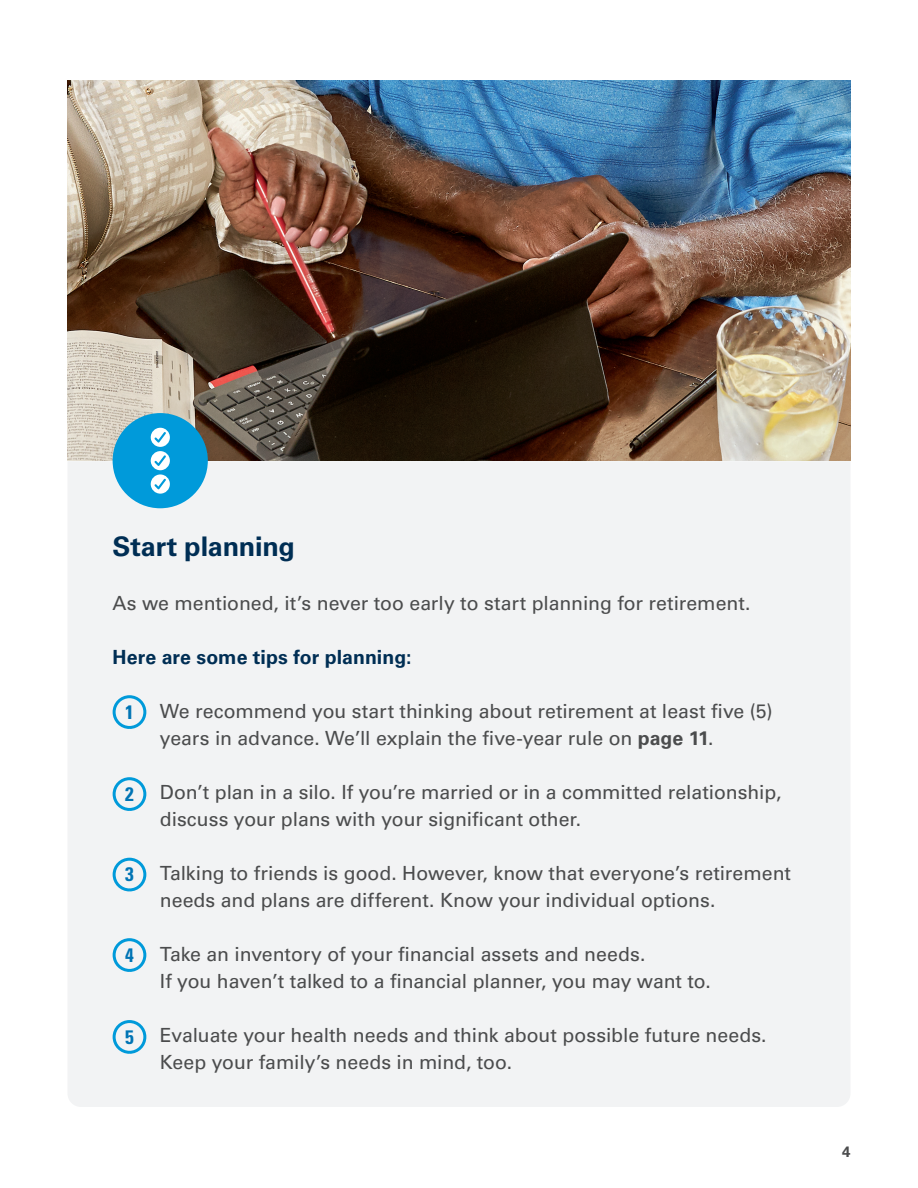
<style>
.page{position:relative;width:918px;height:1188px;background:#fff}
.page>*{position:absolute;margin:0;border:0;box-sizing:border-box;transform-origin:0 0}
.t1{font:700 27px "Univers LT Std";letter-spacing:-.01em;color:#002e54}
.t2{font:19.5px/27px "Univers LT Std";letter-spacing:-.005em;color:#4b4c4d}
.t3{font:700 19.5px "Univers LT Std";letter-spacing:.005em;color:#002e54}
.t4{font:700 condensed 19.5px "Univers LT Std";color:#0074b4}
.t5{font:700 15px "Univers LT Std";color:#4b4c4d}
.s1{font-weight:700}
</style>
<div class="page">
<img style="left:68px;top:81px;width:782px;height:380px">
<div style="left:68px;top:461px;width:782px;height:646px;background:#f2f3f4"></div>
<div style="left:113px;top:413px;width:95px;height:95px;background:#009ada;border-radius:50%"></div>
<svg style="left:151px;top:428px;width:19px;height:66px"></svg>
<div style="left:113px;top:695px;width:33px;height:34px;border:3px solid #009ada;border-radius:50%"></div>
<div style="left:113px;top:777px;width:33px;height:34px;border:3px solid #009ada;border-radius:50%"></div>
<div style="left:113px;top:858px;width:33px;height:33px;border:3px solid #009ada;border-radius:50%"></div>
<div style="left:113px;top:938px;width:33px;height:34px;border:3px solid #009ada;border-radius:50%"></div>
<div style="left:113px;top:1020px;width:33px;height:34px;border:3px solid #009ada;border-radius:50%"></div>
<h2 class="t1" style="left:113px;top:531px;width:184px">Start planning</h2>
<p class="t2" style="left:113px;top:590px;width:639px">As we mentioned, it’s never too early to start planning for retirement.</p>
<h3 class="t3" style="left:113px;top:646px;width:300px">Here are some tips for planning:</h3>
<p class="t2" style="left:160px;top:698px;width:614px">We recommend you start thinking about retirement at least five (5) years in advance. We’ll explain the five-year rule on <span class="s1">page 11</span>.</p>
<p class="t2" style="left:160px;top:779px;width:623px">Don’t plan in a silo. If you’re married or in a committed relationship, discuss your plans with your significant other.</p>
<p class="t2" style="left:160px;top:860px;width:633px">Talking to friends is good. However, know that everyone’s retirement needs and plans are different. Know your individual options.</p>
<p class="t2" style="left:160px;top:941px;width:553px">Take an inventory of your financial assets and needs.<br>If you haven’t talked to a financial planner, you may want to.</p>
<p class="t2" style="left:160px;top:1022px;width:608px">Evaluate your health needs and think about possible future needs.<br>Keep your family’s needs in mind, too.</p>
<p class="t4" style="left:125px;top:700px;width:10px">1</p>
<p class="t4" style="left:125px;top:782px;width:10px">2</p>
<p class="t4" style="left:125px;top:862px;width:10px">3</p>
<p class="t4" style="left:125px;top:943px;width:10px">4</p>
<p class="t4" style="left:125px;top:1025px;width:10px">5</p>
<p class="t5" style="left:842px;top:1143px;width:10px">4</p>
</div>
